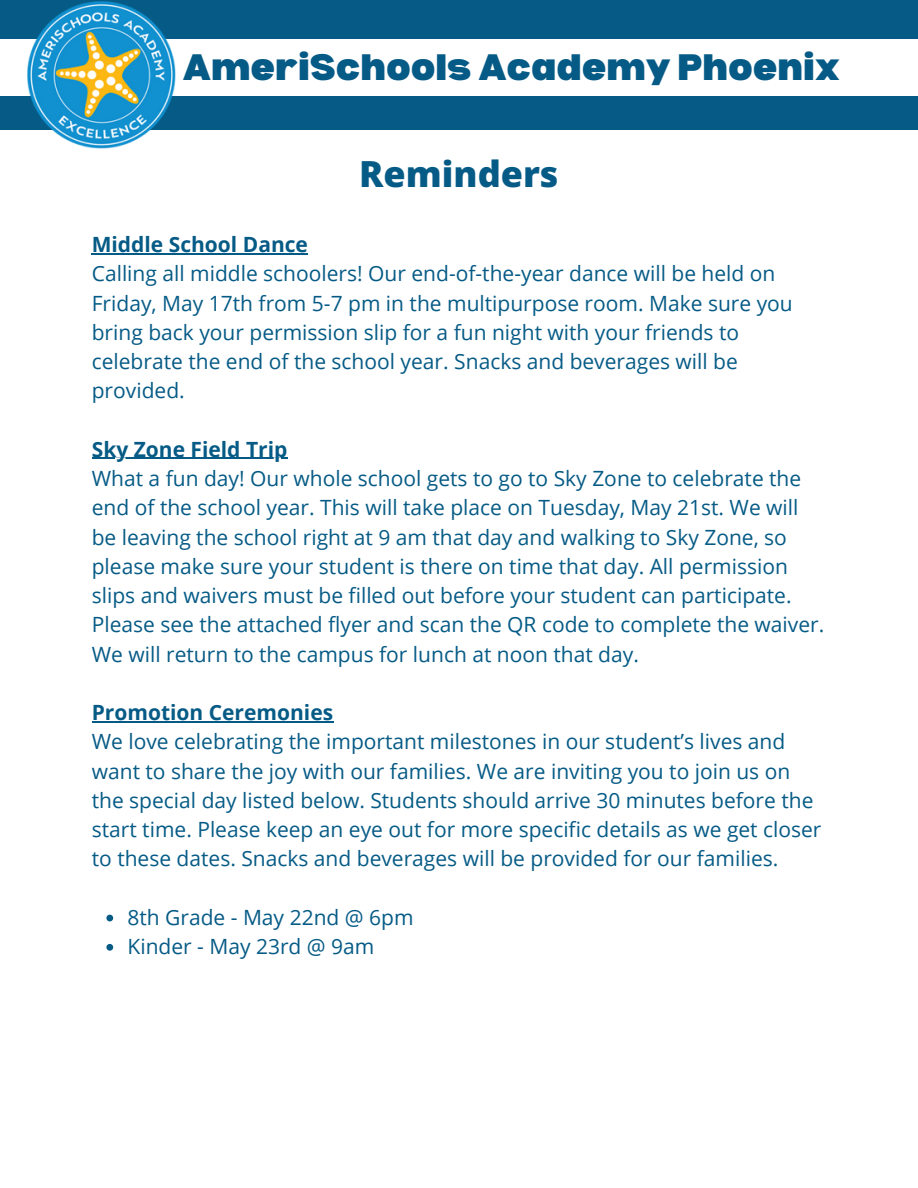
<style>
.page{position:relative;width:918px;height:1188px;background:#fff}
.page>*{position:absolute;margin:0;border:0;box-sizing:border-box;transform-origin:0 0}
.t1{font:900 36px "Bernoru";color:#065b86}
.t2{font:800 36px "Open Sans";color:#065b86}
.t3{font:21px/29.2px "Open Sans";color:#065b86}
.t4{font:700 21px "Open Sans";color:#065b86}
</style>
<div class="page">
<div style="left:0;top:95px;width:918px;height:35px;background:#065b86"></div>
<div style="left:0;top:0;width:918px;height:39px;background:#065b86"></div>
<img style="left:28px;top:1px;width:147px;height:147px">
<hr style="left:92px;top:253px;width:216px;height:1px;background:#065b86">
<hr style="left:92px;top:458px;width:195px;height:1px;background:#065b86">
<hr style="left:92px;top:721px;width:241px;height:1px;background:#065b86">
<svg style="left:106px;top:915px;width:7px;height:6px"></svg>
<svg style="left:106px;top:944px;width:7px;height:7px"></svg>
<h1 class="t1" style="left:183px;top:46px;width:659px">AmeriSchools Academy Phoenix</h1>
<p class="t2" style="left:359px;top:149px;width:201px">Reminders</p>
<p class="t4" style="left:92px;top:230px;width:218px">Middle School Dance</p>
<p class="t3" style="left:92px;top:259px;width:703px">Calling all middle schoolers! Our end-of-the-year dance will be held on Friday, May 17th from 5-7 pm in the multipurpose room. Make sure you bring back your permission slip for a fun night with your friends to celebrate the end of the school year. Snacks and beverages will be provided.</p>
<p class="t4" style="left:92px;top:434px;width:197px">Sky Zone Field Trip</p>
<p class="t3" style="left:92px;top:463px;width:734px">What a fun day! Our whole school gets to go to Sky Zone to celebrate the end of the school year. This will take place on Tuesday, May 21st. We will be leaving the school right at 9 am that day and walking to Sky Zone, so please make sure your student is there on time that day. All permission slips and waivers must be filled out before your student can participate.<br>Please see the attached flyer and scan the QR code to complete the waiver.<br>We will return to the campus for lunch at noon that day.</p>
<p class="t4" style="left:92px;top:698px;width:243px">Promotion Ceremonies</p>
<p class="t3" style="left:92px;top:727px;width:731px">We love celebrating the important milestones in our student’s lives and want to share the joy with our families. We are inviting you to join us on the special day listed below. Students should arrive 30 minutes before the start time. Please keep an eye out for more specific details as we get closer to these dates. Snacks and beverages will be provided for our families.</p>
<p class="t3" style="left:127px;top:902px;width:288px">8th Grade - May 22nd @ 6pm</p>
<p class="t3" style="left:127px;top:931px;width:248px">Kinder - May 23rd @ 9am</p>
</div>
